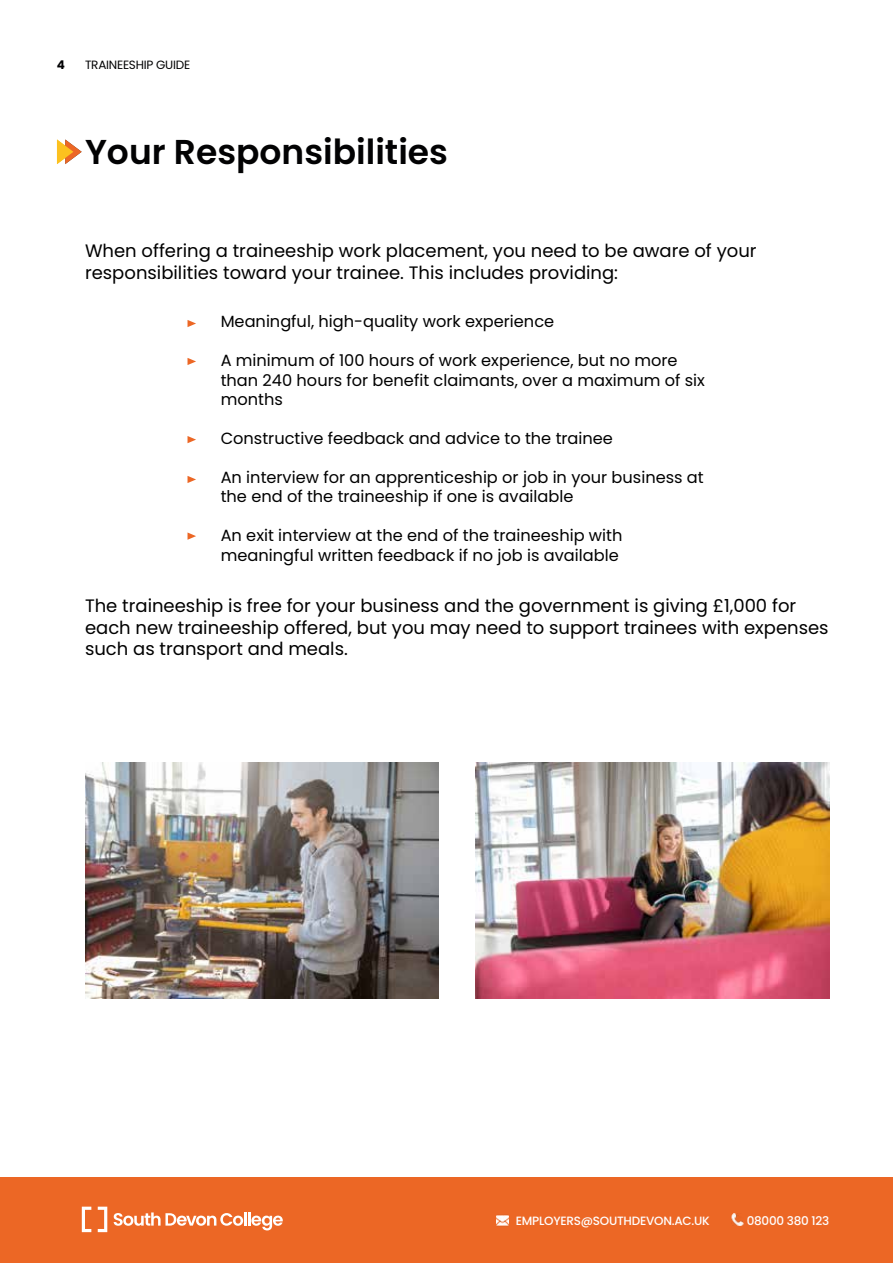
<style>
.page{position:relative;width:893px;height:1263px;background:#fff}
.page>*{position:absolute;margin:0;border:0;box-sizing:border-box;transform-origin:0 0}
.t1{font:600 34.5px "Poppins";color:#020203}
.t2{font:18px/21.6px "Poppins";color:#000}
.t3{font:16.2px/19.5px "Poppins";color:#000}
.t4{font:500 12px "Poppins";letter-spacing:-.02em;color:#fff}
.t5{font:12px "Poppins";letter-spacing:-.02em;color:#020203}
.t6{font:700 12px "Poppins";color:#020203}
</style>
<div class="page">
<div style="left:0;top:1178px;width:893px;height:85px;background:#ec6725"></div>
<svg style="left:732px;top:1213px;width:12px;height:12px"></svg>
<svg style="left:497px;top:1215px;width:12px;height:12px"></svg>
<svg style="left:98px;top:1207px;width:9px;height:25px"></svg>
<svg style="left:82px;top:1207px;width:9px;height:25px"></svg>
<svg style="left:114px;top:1212px;width:169px;height:18px"></svg>
<svg style="left:57px;top:139px;width:25px;height:25px"></svg>
<svg style="left:188px;top:320px;width:8px;height:7px"></svg>
<svg style="left:188px;top:358px;width:8px;height:7px"></svg>
<svg style="left:188px;top:436px;width:8px;height:7px"></svg>
<svg style="left:188px;top:476px;width:8px;height:7px"></svg>
<svg style="left:188px;top:532px;width:8px;height:8px"></svg>
<img style="left:85px;top:763px;width:353px;height:235px">
<img style="left:476px;top:763px;width:353px;height:235px">
<p class="t6" style="left:57px;top:58px;width:10px">4</p>
<p class="t5" style="left:85px;top:58px;width:107px">TRAINEESHIP GUIDE</p>
<h1 class="t1" style="left:85px;top:132px;width:364px">Your Responsibilities</h1>
<p class="t2" style="left:85px;top:240px;width:673px">When offering a traineeship work placement, you need to be aware of your responsibilities toward your trainee. This includes providing:</p>
<p class="t3" style="left:221px;top:312px;width:335px">Meaningful, high-quality work experience</p>
<p class="t3" style="left:221px;top:351px;width:486px">A minimum of 100 hours of work experience, but no more than 240 hours for benefit claimants, over a maximum of six months</p>
<p class="t3" style="left:221px;top:429px;width:394px">Constructive feedback and advice to the trainee</p>
<p class="t3" style="left:221px;top:468px;width:485px">An interview for an apprenticeship or job in your business at the end of the traineeship if one is available</p>
<p class="t3" style="left:221px;top:526px;width:403px">An exit interview at the end of the traineeship with meaningful written feedback if no job is available</p>
<p class="t2" style="left:85px;top:595px;width:745px">The traineeship is free for your business and the government is giving £1,000 for each new traineeship offered, but you may need to support trainees with expenses such as transport and meals.</p>
<p class="t4" style="left:516px;top:1213px;width:196px">EMPLOYERS@SOUTHDEVON.AC.UK</p>
<p class="t4" style="left:747px;top:1213px;width:84px">08000 380 123</p>
</div>
